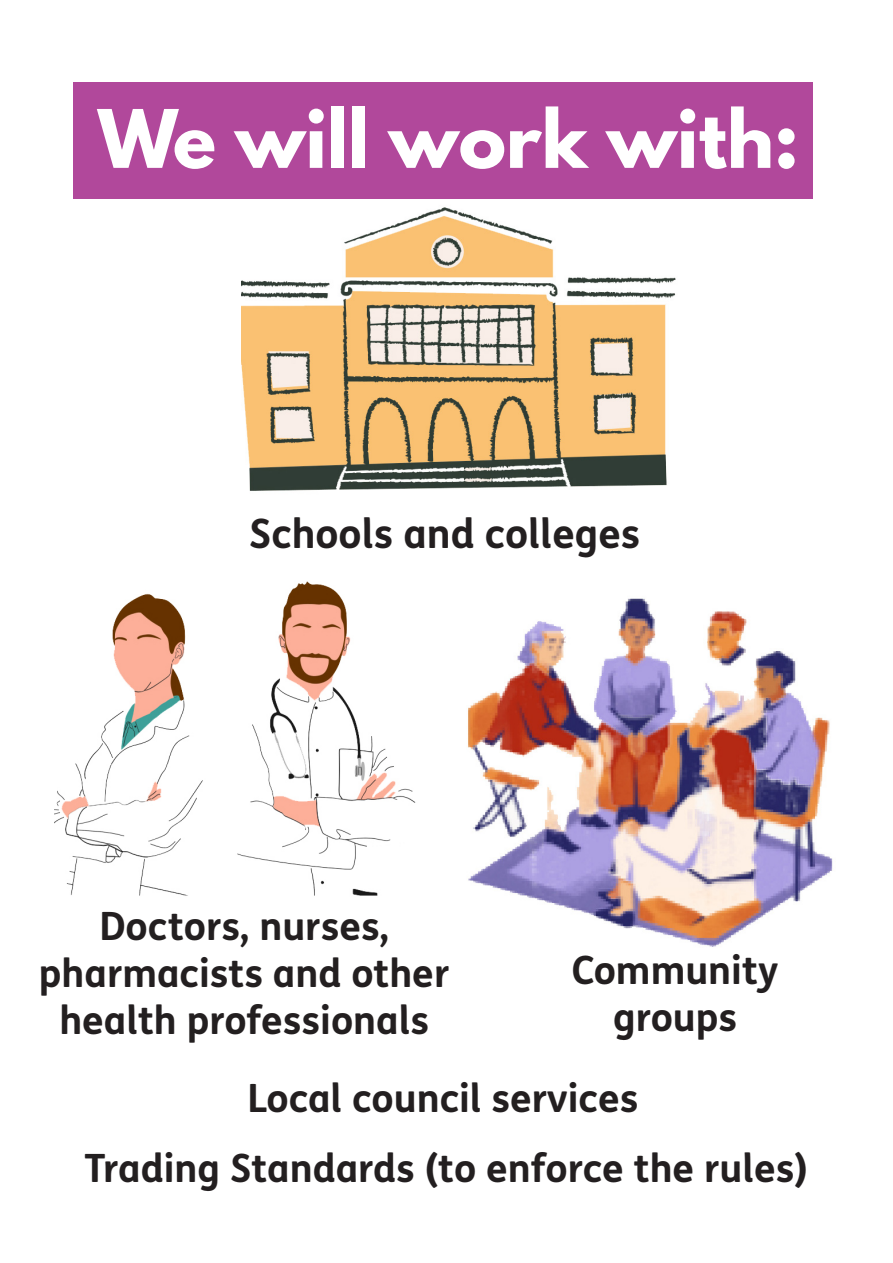
<style>
.page{position:relative;width:893px;height:1263px;background:#fff}
.page>*{position:absolute;margin:0;border:0;box-sizing:border-box;transform-origin:0 0}
.t1{font:700 71.4px "League Spartan";color:#fff}
.t2{font:700 40.5px "FS Me";color:#231f20}
.t3{font:700 39px/46.8px "FS Me";color:#231f20;text-align:center}
</style>
<div class="page">
<img style="left:242px;top:207px;width:434px;height:284px">
<div style="left:73px;top:82px;width:740px;height:117px;background:#b1489b"></div>
<img style="left:468px;top:598px;width:365px;height:349px">
<img style="left:54px;top:581px;width:362px;height:315px">
<p class="t1" style="left:98px;top:83px;width:702px">We will work with:</p>
<p class="t2" style="left:249px;top:502px;width:393px">Schools and colleges</p>
<p class="t3" style="left:39px;top:901px;width:412px">Doctors, nurses, pharmacists and other health professionals</p>
<p class="t3" style="left:572px;top:945px;width:208px">Community groups</p>
<p class="t3" style="left:247px;top:1073px;width:392px">Local council services</p>
<p class="t3" style="left:85px;top:1142px;width:725px">Trading Standards (to enforce the rules)</p>
</div>
